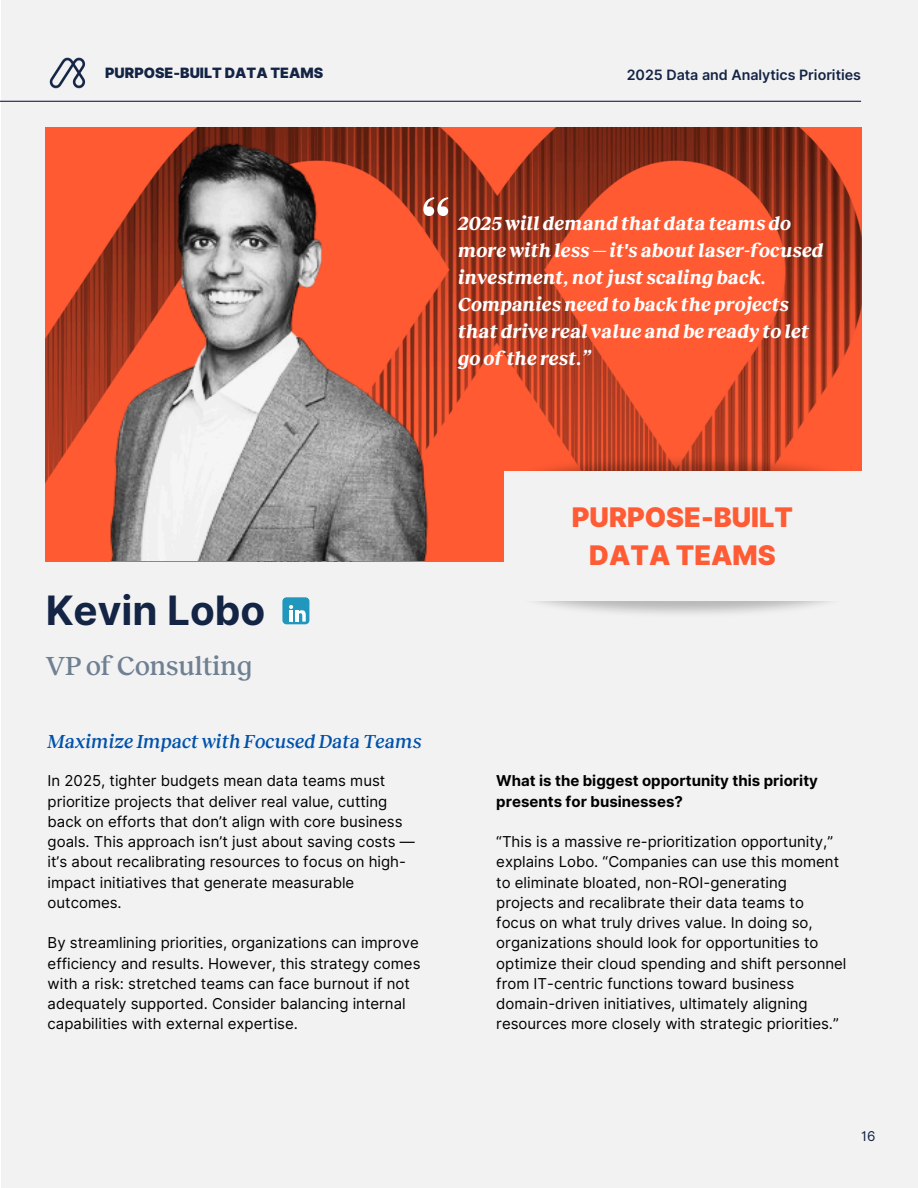
<style>
.page{position:relative;width:918px;height:1188px;background:#fff}
.page>*{position:absolute;margin:0;border:0;box-sizing:border-box;transform-origin:0 0}
.t1{font:75px "Reckless TRIAL";color:#fff}
.t2{font:700 40.5px "Inter";color:#142445}
.t3{font:900 27px/37.2px "Inter";color:#ff5c35;text-align:center}
.t4{font:500 27px "Reckless";color:#6f8093}
.t5{font:italic 700 19.5px/27px "Reckless";color:#fff}
.t6{font:italic 500 19.5px "Reckless";color:#0052ab}
.t7{font:15px/20.2px "Inter";color:#000}
.t8{font:700 15px/20.2px "Inter";color:#000}
.t9{font:600 14.25px "Inter";color:#142445}
.t10{font:900 14.25px "Inter";color:#142445}
.t11{font:13.5px "Inter";color:#142445}
</style>
<div class="page">
<div style="left:1px;top:0;width:917px;height:1188px;background:#f2f2f2"></div>
<img style="left:46px;top:128px;width:815px;height:433px">
<hr style="left:0;top:101px;width:861px;height:1px;background:#142445">
<img style="left:496px;top:438px;width:366px;height:67px">
<div style="left:504px;top:472px;width:357px;height:129px;background:#f2f2f2"></div>
<img style="left:49px;top:57px;width:37px;height:32px">
<div style="left:282px;top:597px;width:27px;height:27px;background:#2197bd;border-radius:4px"></div>
<svg style="left:289px;top:605px;width:17px;height:17px"></svg>
<img style="left:48px;top:127px;width:421px;height:434px">
<h6 class="t10" style="left:105px;top:64px;width:219px">PURPOSE-BUILT DATA TEAMS</h6>
<h5 class="t9" style="left:627px;top:66px;width:236px">2025 Data and Analytics Priorities</h5>
<h4 class="t1" style="left:422px;top:188px;width:30px">“</h4>
<h3 class="t5" style="left:458px;top:210px;width:367px">2025 will demand that data teams do more with less — it's about laser-focused investment, not just scaling back.<br>Companies need to back the projects that drive real value and be ready to let go of the rest.”</h3>
<p class="t2" style="left:46px;top:586px;width:221px">Kevin Lobo</p>
<p class="t4" style="left:46px;top:651px;width:208px">VP of Consulting</p>
<h1 class="t6" style="left:48px;top:731px;width:376px">Maximize Impact with Focused Data Teams</h1>
<p class="t7" style="left:48px;top:771px;width:369px">In 2025, tighter budgets mean data teams must prioritize projects that deliver real value, cutting back on efforts that don’t align with core business goals. This approach isn’t just about saving costs — it’s about recalibrating resources to focus on high&shy;impact initiatives that generate measurable outcomes.</p>
<h4 class="t7" style="left:48px;top:933px;width:374px">By streamlining priorities, organizations can improve efficiency and results. However, this strategy comes with a risk: stretched teams can face burnout if not adequately supported. Consider balancing internal capabilities with external expertise.</h4>
<p class="t3" style="left:572px;top:499px;width:223px">PURPOSE-BUILT<br>DATA TEAMS</p>
<p class="t8" style="left:496px;top:771px;width:323px">What is the biggest opportunity this priority presents for businesses?</p>
<h2 class="t7" style="left:496px;top:832px;width:352px">“This is a massive re-prioritization opportunity,” explains Lobo. “Companies can use this moment to eliminate bloated, non-ROI-generating projects and recalibrate their data teams to focus on what truly drives value. In doing so, organizations should look for opportunities to optimize their cloud spending and shift personnel from IT-centric functions toward business domain-driven initiatives, ultimately aligning resources more closely with strategic priorities.”</h2>
<p class="t11" style="left:861px;top:1128px;width:16px">16</p>
</div>
